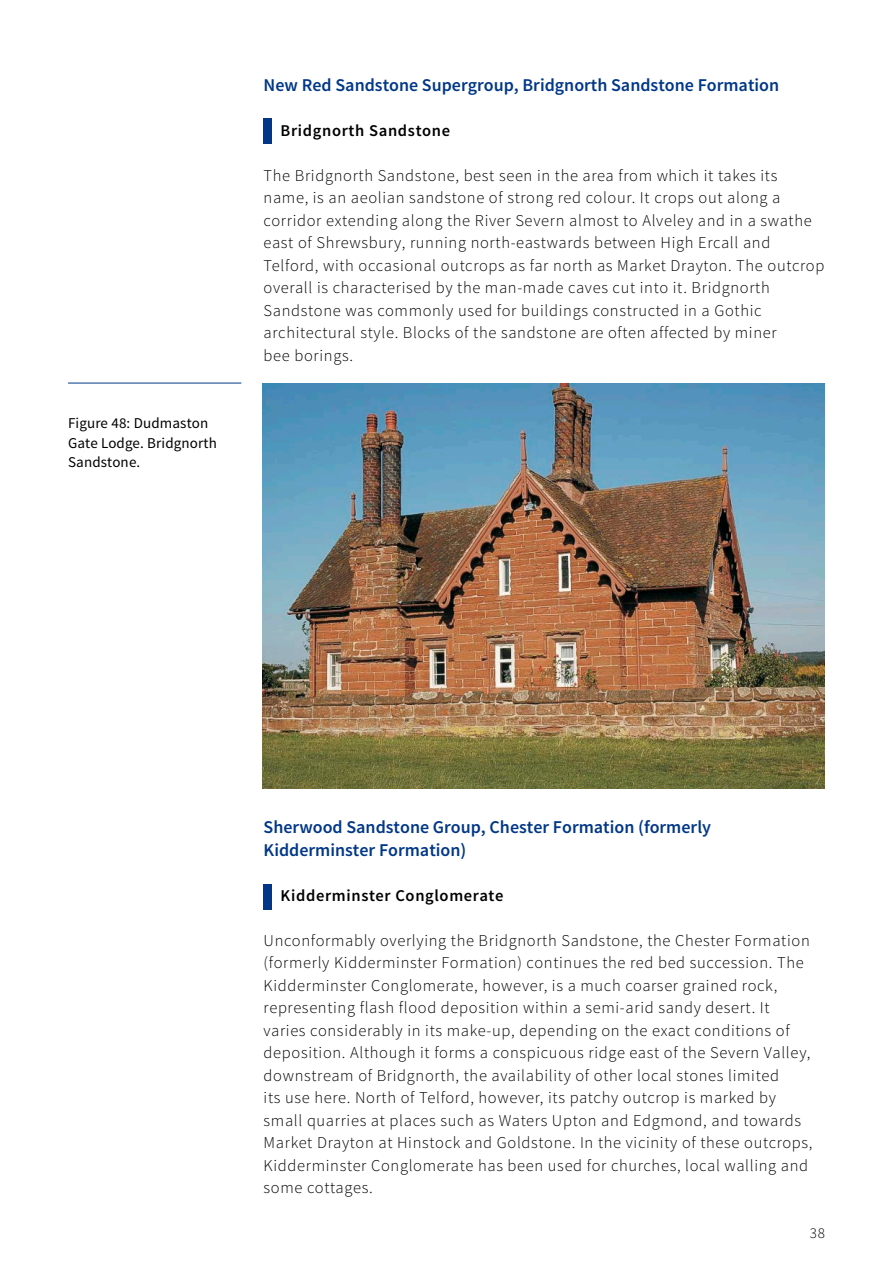
<style>
.page{position:relative;width:893px;height:1263px;background:#fff}
.page>*{position:absolute;margin:0;border:0;box-sizing:border-box;transform-origin:0 0}
.Heading_2{font:600 18px/22.5px "Source Sans Pro";color:#003788}
.Body_text{font:300 16.5px/22.5px "Source Sans Pro";letter-spacing:.04em;color:#000}
.Emphasis_Stone_type{font:600 16.5px "Source Sans Pro";letter-spacing:.04em;color:#000}
.t1{font:15px/19.5px "Source Sans Pro";letter-spacing:.01em;color:#000}
.t2{font:300 15px "Source Sans Pro";color:#000}
</style>
<div class="page">
<div style="left:264px;top:119px;width:8px;height:25px;background:#003788"></div>
<hr style="left:68px;top:383px;width:173px;height:1px;background:#003788">
<img style="left:263px;top:383px;width:562px;height:405px">
<div style="left:264px;top:884px;width:8px;height:25px;background:#003788"></div>
<p class="t1" style="left:68px;top:414px;width:150px">Figure 48: Dudmaston<br>Gate Lodge. Bridgnorth<br>Sandstone.</p>
<h2 class="Heading_2" style="left:264px;top:74px;width:517px">New Red Sandstone Supergroup, Bridgnorth Sandstone Formation</h2>
<h3 class="Emphasis_Stone_type" style="left:281px;top:120px;width:171px">Bridgnorth Sandstone</h3>
<p class="Body_text" style="left:264px;top:164px;width:562px">The Bridgnorth Sandstone, best seen in the area from which it takes its name, is an aeolian sandstone of strong red colour. It crops out along a corridor extending along the River Severn almost to Alveley and in a swathe east of Shrewsbury, running north-eastwards between High Ercall and Telford, with occasional outcrops as far north as Market Drayton. The outcrop overall is characterised by the man-made caves cut into it. Bridgnorth Sandstone was commonly used for buildings constructed in a Gothic architectural style. Blocks of the sandstone are often affected by miner<br>bee borings.</p>
<h2 class="Heading_2" style="left:264px;top:816px;width:449px">Sherwood Sandstone Group, Chester Formation (formerly<br>Kidderminster Formation)</h2>
<h3 class="Emphasis_Stone_type" style="left:281px;top:885px;width:224px">Kidderminster Conglomerate</h3>
<p class="Body_text" style="left:264px;top:929px;width:550px">Unconformably overlying the Bridgnorth Sandstone, the Chester Formation (formerly Kidderminster Formation) continues the red bed succession. The Kidderminster Conglomerate, however, is a much coarser grained rock, representing flash flood deposition within a semi-arid sandy desert. It varies considerably in its make-up, depending on the exact conditions of deposition. Although it forms a conspicuous ridge east of the Severn Valley, downstream of Bridgnorth, the availability of other local stones limited<br>its use here. North of Telford, however, its patchy outcrop is marked by small quarries at places such as Waters Upton and Edgmond, and towards Market Drayton at Hinstock and Goldstone. In the vicinity of these outcrops, Kidderminster Conglomerate has been used for churches, local walling and some cottages.</p>
<p class="t2" style="left:810px;top:1224px;width:16px">38</p>
</div>
